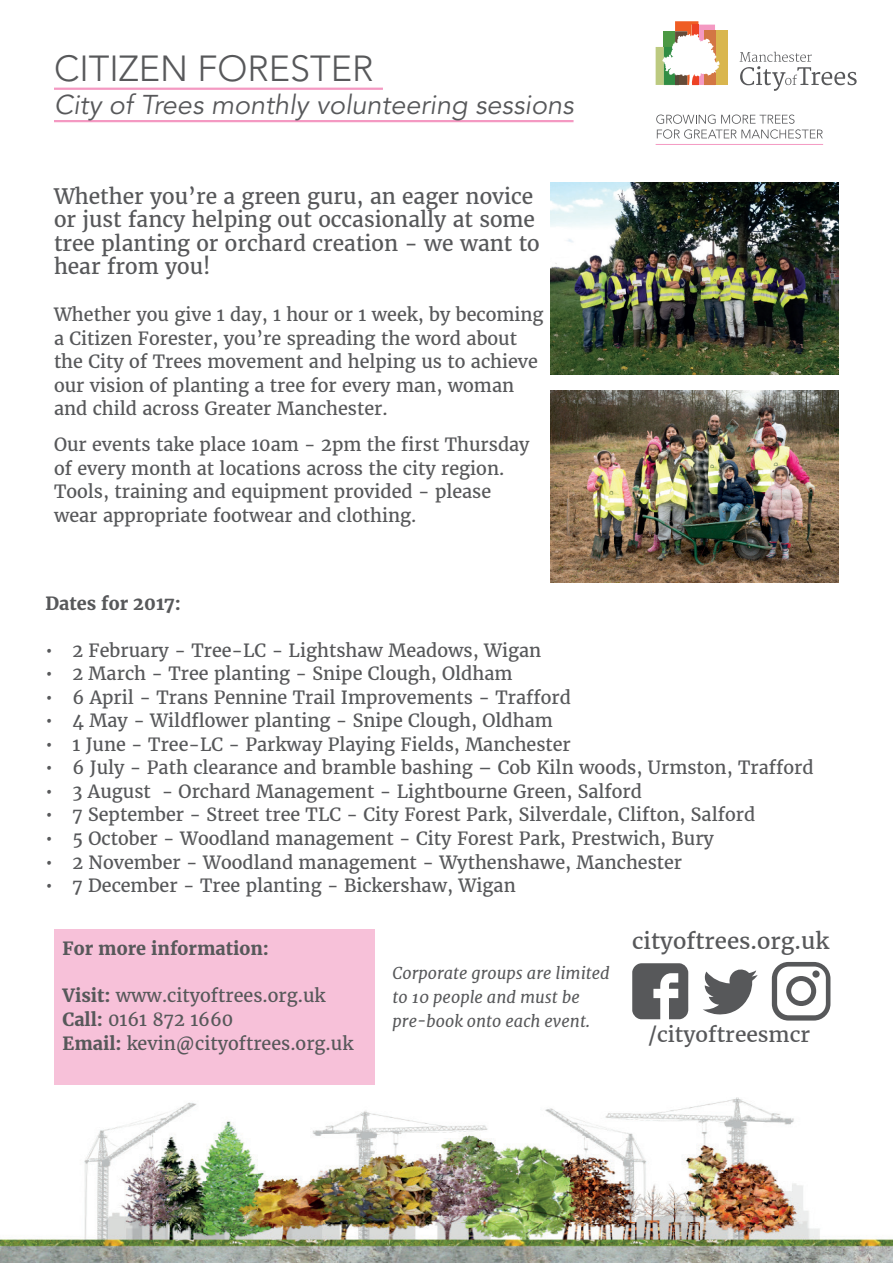
<style>
.page{position:relative;width:893px;height:1263px;background:#fff}
.page>*{position:absolute;margin:0;border:0;box-sizing:border-box;transform-origin:0 0}
.t1{font:300 36px "Avenir LT Std";color:#57585a}
.t2{font:italic 27px "Avenir LT Std";color:#57585a}
.t3{font:22.35px "Merriweather";color:#57585a}
.t4{font:21.15px "Merriweather";color:#57585a}
.t5{font:21px/23.5px "Merriweather";color:#57585a}
.t6{font:18px/23.5px "Merriweather";color:#57585a}
.t7{font:700 18px "Merriweather";color:#57585a}
.t8{font:italic 16.5px/23.5px "Merriweather";color:#57585a}
.s1{font-weight:700}
</style>
<div class="page">
<hr style="left:54px;top:88px;width:329px;height:2px;background:#f499c2">
<hr style="left:54px;top:120px;width:520px;height:2px;background:#f499c2">
<img style="left:0;top:1097px;width:893px;height:166px">
<img style="left:551px;top:183px;width:288px;height:191px">
<svg style="left:740px;top:52px;width:117px;height:39px"></svg>
<div style="left:715px;top:30px;width:12px;height:55px;background:#d9b64e"></div>
<svg style="left:656px;top:21px;width:64px;height:64px"></svg>
<hr style="left:656px;top:144px;width:167px;height:1px;background:#f499c2">
<svg style="left:656px;top:115px;width:167px;height:24px"></svg>
<img style="left:551px;top:390px;width:288px;height:193px">
<div style="left:54px;top:929px;width:320px;height:156px;background:#f7c1d9"></div>
<svg style="left:772px;top:962px;width:58px;height:58px"></svg>
<div style="left:812px;top:970px;width:8px;height:8px;background:#57585a;border-radius:50%"></div>
<svg style="left:632px;top:963px;width:56px;height:56px"></svg>
<svg style="left:703px;top:969px;width:55px;height:45px"></svg>
<h1 class="t1" style="left:54px;top:48px;width:321px">CITIZEN FORESTER</h1>
<h2 class="t2" style="left:54px;top:89px;width:521px">City of Trees monthly volunteering sessions</h2>
<p class="t5" style="left:54px;top:184px;width:487px">Whether you’re a green guru, an eager novice or just fancy helping out occasionally at some tree planting or orchard creation - we want to hear from you!</p>
<p class="t6" style="left:54px;top:303px;width:491px">Whether you give 1 day, 1 hour or 1 week, by becoming a Citizen Forester, you’re spreading the word about the City of Trees movement and helping us to achieve our vision of planting a tree for every man, woman and child across Greater Manchester.</p>
<p class="t6" style="left:54px;top:433px;width:477px">Our events take place 10am - 2pm the first Thursday of every month at locations across the city region.<br>Tools, training and equipment provided - please wear appropriate footwear and clothing.</p>
<p class="t7" style="left:45px;top:592px;width:137px">Dates for 2017:</p>
<p class="t6" style="left:45px;top:638px;width:497px">• 2 February - Tree-LC - Lightshaw Meadows, Wigan</p>
<p class="t6" style="left:45px;top:662px;width:469px">• 2 March - Tree planting - Snipe Clough, Oldham</p>
<p class="t6" style="left:45px;top:685px;width:527px">• 6 April - Trans Pennine Trail Improvements - Trafford</p>
<p class="t6" style="left:45px;top:709px;width:509px">• 4 May - Wildflower planting - Snipe Clough, Oldham</p>
<p class="t6" style="left:45px;top:733px;width:527px">• 1 June - Tree-LC - Parkway Playing Fields, Manchester</p>
<p class="t6" style="left:45px;top:756px;width:770px">• 6 July - Path clearance and bramble bashing – Cob Kiln woods, Urmston, Trafford</p>
<p class="t6" style="left:45px;top:780px;width:598px">• 3 August - Orchard Management - Lightbourne Green, Salford</p>
<p class="t6" style="left:45px;top:803px;width:711px">• 7 September - Street tree TLC - City Forest Park, Silverdale, Clifton, Salford</p>
<p class="t6" style="left:45px;top:827px;width:670px">• 5 October - Woodland management - City Forest Park, Prestwich, Bury</p>
<p class="t6" style="left:45px;top:850px;width:638px">• 2 November - Woodland management - Wythenshawe, Manchester</p>
<p class="t6" style="left:45px;top:874px;width:472px">• 7 December - Tree planting - Bickershaw, Wigan</p>
<p class="t3" style="left:632px;top:927px;width:198px">cityoftrees.org.uk</p>
<p class="t7" style="left:63px;top:938px;width:208px">For more information:</p>
<p class="t6" style="left:63px;top:984px;width:292px"><span class="s1">Visit:</span> www.cityoftrees.org.uk<br><span class="s1">Call:</span> 0161 872 1660<br><span class="s1">Email:</span> kevin@cityoftrees.org.uk</p>
<p class="t8" style="left:393px;top:962px;width:219px">Corporate groups are limited to 10 people and must be pre-book onto each event.</p>
<p class="t4" style="left:648px;top:1021px;width:164px">/cityoftreesmcr</p>
</div>
